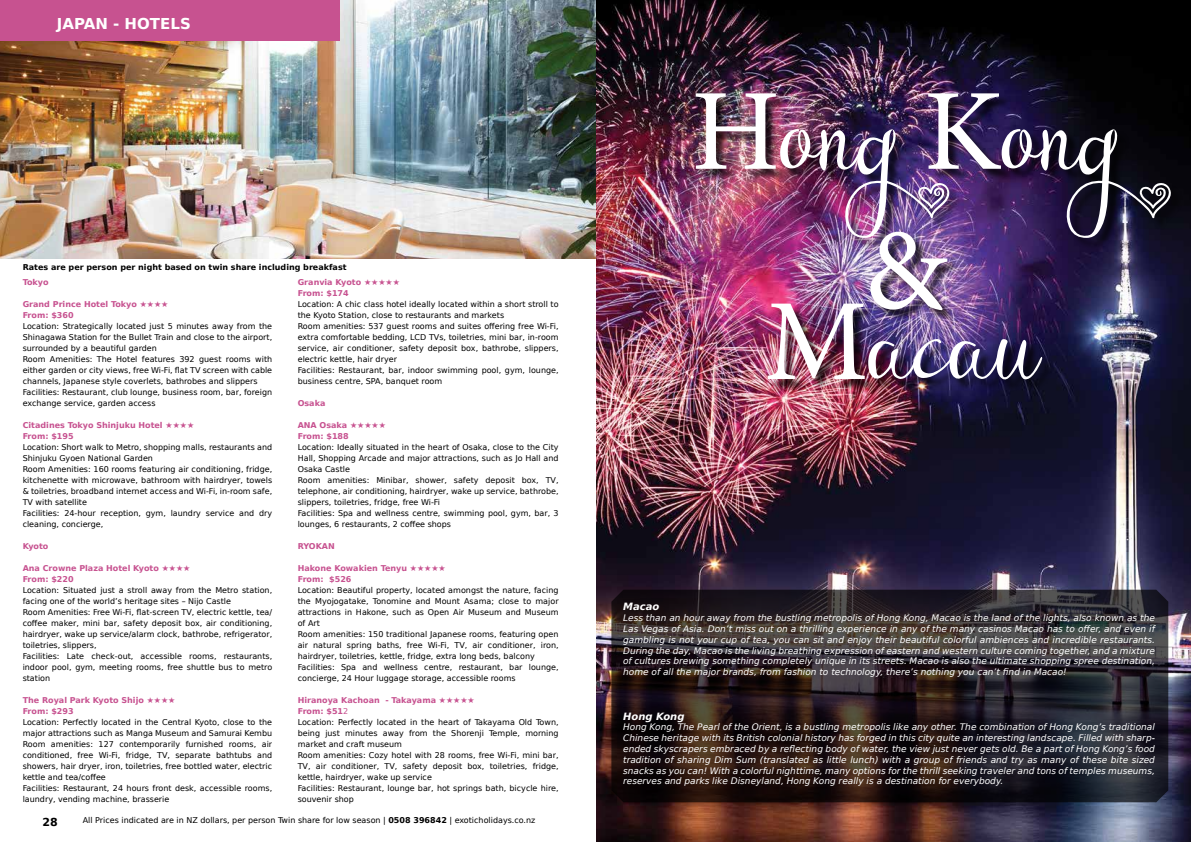
<style>
.page{position:relative;width:1191px;height:842px;background:#fff}
.page>*{position:absolute;margin:0;border:0;box-sizing:border-box;transform-origin:0 0}
.t1{font:116px "Lymbo Demo";letter-spacing:-.06em;color:#fff}
.t2{font:116px "Minion Pro";color:#fff}
.t3{font:700 15px "DejaVu Sans";color:#fff}
.t4{font:700 11px "DejaVu Sans";color:#000}
.t5{font:italic 700 10px "DejaVu Sans";color:#fff}
.t6{font:italic 9px/10.8px "DejaVu Sans";color:#fff;text-align:justify}
.t7{font:8px/11px "DejaVu Sans";color:#000}
.t8{font:700 8px/11px "DejaVu Sans";color:#c75290}
.t9{font:700 8px "DejaVu Sans";color:#000}
.s1{font-weight:700;color:#c75290}
.s2{color:#c75290}
.s3{font-weight:700}
.s4{font-family:"Minion Pro"}
</style>
<div class="page">
<img style="left:0;top:0;width:595px;height:259px">
<div style="left:0;top:0;width:340px;height:41px;background:#c75290"></div>
<img style="left:596px;top:0;width:595px;height:842px">
<div style="left:697px;top:95px;width:486px;height:297px;background:#000;opacity:.75"></div>
<svg style="left:611px;top:590px;width:557px;height:212px;background:#292123"></svg>
<h2 class="t3" style="left:57px;top:12px;width:135px">JAPAN - HOTELS</h2>
<p class="t9" style="left:23px;top:260px;width:325px">Rates are per person per night based on twin share including breakfast</p>
<p class="t8" style="left:23px;top:276px;width:27px">Tokyo</p>
<p class="t8" style="left:23px;top:298px;width:147px">Grand Prince Hotel Tokyo ★★★★<br>From: $360</p>
<p class="t7" style="left:23px;top:320px;width:251px">Location: Strategically located just 5 minutes away from the Shinagawa Station for the Bullet Train and close to the airport, surrounded by a beautiful garden<br>Room Amenities: The Hotel features 392 guest rooms with either garden or city views, free Wi-Fi, flat TV screen with cable channels, Japanese style coverlets, bathrobes and slippers Facilities: Restaurant, club lounge, business room, bar, foreign exchange service, garden access</p>
<p class="t8" style="left:23px;top:419px;width:173px">Citadines Tokyo Shinjuku Hotel ★★★★<br>From: $195</p>
<p class="t7" style="left:23px;top:441px;width:251px">Location: Short walk to Metro, shopping malls, restaurants and Shinjuku Gyoen National Garden<br>Room Amenities: 160 rooms featuring air conditioning, fridge, kitchenette with microwave, bathroom with hairdryer, towels &amp; toiletries, broadband internet access and Wi-Fi, in-room safe, TV with satellite<br>Facilities: 24-hour reception, gym, laundry service and dry cleaning, concierge,</p>
<p class="t8" style="left:23px;top:540px;width:27px">Kyoto</p>
<p class="t8" style="left:23px;top:562px;width:169px">Ana Crowne Plaza Hotel Kyoto ★★★★<br>From: $220</p>
<p class="t7" style="left:23px;top:584px;width:251px">Location: Situated just a stroll away from the Metro station, facing one of the world’s heritage sites – Nijo Castle<br>Room Amenities: Free Wi-Fi, flat-screen TV, electric kettle, tea/ coffee maker, mini bar, safety deposit box, air conditioning, hairdryer, wake up service/alarm clock, bathrobe, refrigerator, toiletries, slippers,<br>Facilities: Late check-out, accessible rooms, restaurants, indoor pool, gym, meeting rooms, free shuttle bus to metro station</p>
<p class="t8" style="left:23px;top:694px;width:154px">The Royal Park Kyoto Shijo ★★★★<br>From: $293</p>
<p class="t7" style="left:23px;top:716px;width:251px">Location: Perfectly located in the Central Kyoto, close to the major attractions such as Manga Museum and Samurai Kembu Room amenities: 127 contemporarily furnished rooms, air conditioned, free Wi-Fi, fridge, TV, separate bathtubs and showers, hair dryer, iron, toiletries, free bottled water, electric kettle and tea/coffee<br>Facilities: Restaurant, 24 hours front desk, accessible rooms, laundry, vending machine, brasserie</p>
<p class="t8" style="left:298px;top:276px;width:104px">Granvia Kyoto ★★★★★<br>From: $174</p>
<p class="t7" style="left:298px;top:298px;width:262px">Location: A chic class hotel ideally located within a short stroll to the Kyoto Station, close to restaurants and markets<br>Room amenities: 537 guest rooms and suites offering free Wi-Fi, extra comfortable bedding, LCD TVs, toiletries, mini bar, in-room service, air conditioner, safety deposit box, bathrobe, slippers, electric kettle, hair dryer<br>Facilities: Restaurant, bar, indoor swimming pool, gym, lounge, business centre, SPA, banquet room</p>
<p class="t8" style="left:298px;top:397px;width:29px">Osaka</p>
<p class="t8" style="left:298px;top:419px;width:90px">ANA Osaka ★★★★★<br>From: $188</p>
<p class="t7" style="left:298px;top:441px;width:262px">Location: Ideally situated in the heart of Osaka, close to the City Hall, Shopping Arcade and major attractions, such as Jo Hall and Osaka Castle<br>Room amenities: Minibar, shower, safety deposit box, TV, telephone, air conditioning, hairdryer, wake up service, bathrobe, slippers, toiletries, fridge, free Wi-Fi<br>Facilities: Spa and wellness centre, swimming pool, gym, bar, 3 lounges, 6 restaurants, 2 coffee shops</p>
<p class="t8" style="left:298px;top:540px;width:39px">RYOKAN</p>
<p class="t8" style="left:298px;top:562px;width:149px">Hakone Kowakien Tenyu ★★★★★<br>From: $526</p>
<p class="t7" style="left:298px;top:584px;width:262px">Location: Beautiful property, located amongst the nature, facing the Myojogatake, Tonomine and Mount Asama; close to major attractions in Hakone, such as Open Air Museum and Museum of Art<br>Room amenities: 150 traditional Japanese rooms, featuring open air natural spring baths, free Wi-Fi, TV, air conditioner, iron, hairdryer, toiletries, kettle, fridge, extra long beds, balcony Facilities: Spa and wellness centre, restaurant, bar lounge, concierge, 24 Hour luggage storage, accessible rooms</p>
<p class="t7" style="left:298px;top:694px;width:262px"><span class="s1">Hiranoya Kachoan - Takayama ★★★★★<br>From: $51</span><span class="s2">2<br></span>Location: Perfectly located in the heart of Takayama Old Town, being just minutes away from the Shorenji Temple, morning market and craft museum<br>Room amenities: Cozy hotel with 28 rooms, free Wi-Fi, mini bar, TV, air conditioner, TV, safety deposit box, toiletries, fridge, kettle, hairdryer, wake up service<br>Facilities: Restaurant, lounge bar, hot springs bath, bicycle hire, souvenir shop</p>
<h3 class="t4" style="left:43px;top:813px;width:17px">28</h3>
<p class="t7" style="left:83px;top:815px;width:454px">All Prices indicated are in NZ dollars, per person Twin share for low season | <span class="s3">0508 396842</span> | exoticholidays.co.nz</p>
<h1 class="t1" style="left:691px;top:61px;width:487px"><span class="s4">H</span>ong<span class="s4">K</span>ong</h1>
<h1 class="t2" style="left:864px;top:193px;width:84px">&amp;</h1>
<h1 class="t1" style="left:765px;top:271px;width:283px"><span class="s4">M</span>acau</h1>
<p class="t5" style="left:623px;top:599px;width:38px">Macao</p>
<p class="t6" style="left:623px;top:613px;width:533px">Less than an hour away from the bustling metropolis of Hong Kong, Macao is the land of the lights, also known as the Las Vegas of Asia. Don’t miss out on a thrilling experience in any of the many casinos Macao has to offer, and even if gambling is not your cup of tea, you can sit and enjoy their beautiful colorful ambiences and incredible restaurants.<br>During the day, Macao is the living breathing expression of eastern and western culture coming together, and a mixture of cultures brewing something completely unique in its streets. Macao is also the ultimate shopping spree destination, home of all the major brands, from fashion to technology, there’s nothing you can’t find in Macao!</p>
<p class="t5" style="left:623px;top:708px;width:63px">Hong Kong</p>
<p class="t6" style="left:623px;top:722px;width:533px">Hong Kong, The Pearl of the Orient, is a bustling metropolis like any other. The combination of Hong Kong’s traditional Chinese heritage with its British colonial history has forged in this city quite an interesting landscape. Filled with sharp&shy;ended skyscrapers embraced by a reflecting body of water, the view just never gets old. Be a part of Hong Kong’s food tradition of sharing Dim Sum (translated as little lunch) with a group of friends and try as many of these bite sized snacks as you can! With a colorful nighttime, many options for the thrill seeking traveler and tons of temples museums, reserves and parks like Disneyland, Hong Kong really is a destination for everybody.</p>
</div>
